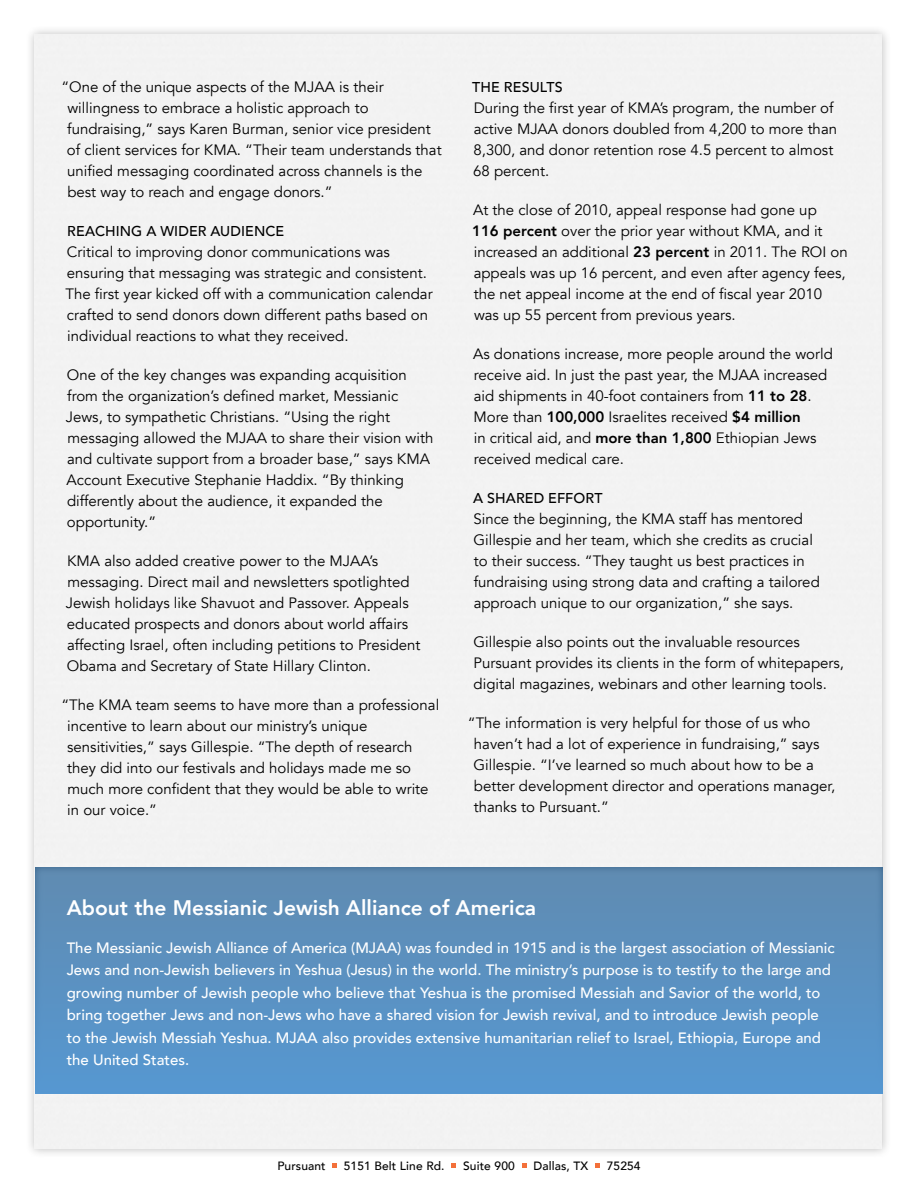
<style>
.page{position:relative;width:918px;height:1188px;background:#fff}
.page>*{position:absolute;margin:0;border:0;box-sizing:border-box;transform-origin:0 0}
.t1{font:800 21px "Avenir";color:#fff}
.t2{font:15px/21px "Avenir";color:#000}
.t3{font:500 15px/22.5px "Avenir";color:#fff}
.t4{font:500 14.25px "Avenir";letter-spacing:.01em;color:#000}
.t5{font:500 12px "Avenir";letter-spacing:.01em;color:#000}
.s1{font-weight:800}
</style>
<div class="page">
<div style="left:25px;top:25px;width:866px;height:1133px;background:#000;opacity:.25"></div>
<div style="left:34px;top:34px;width:848px;height:1115px;background:#f2f2f2"></div>
<div style="left:27px;top:859px;width:864px;height:243px;background:#f3f3f3"></div>
<div style="left:35px;top:867px;width:848px;height:227px;background:linear-gradient(to bottom,#5f8ab0,#5698d2)"></div>
<svg style="left:332px;top:1163px;width:5px;height:5px"></svg>
<svg style="left:452px;top:1163px;width:4px;height:4px"></svg>
<svg style="left:522px;top:1163px;width:4px;height:5px"></svg>
<svg style="left:595px;top:1163px;width:5px;height:5px"></svg>
<p class="t2" style="left:67px;top:77px;width:376px;text-indent:-6px">“One of the unique aspects of the MJAA is their willingness to embrace a holistic approach to fundraising,” says Karen Burman, senior vice president of client services for KMA. “Their team understands that unified messaging coordinated across channels is the best way to reach and engage donors.”</p>
<p class="t4" style="left:67px;top:219px;width:219px">Reachi ng a wi der audi ence</p>
<p class="t2" style="left:65px;top:242px;width:369px">Critical to improving donor communications was ensuring that messaging was strategic and consistent.<br>The first year kicked off with a communication calendar crafted to send donors down different paths based on individual reactions to what they received.</p>
<p class="t2" style="left:66px;top:365px;width:369px">One of the key changes was expanding acquisition from the organization’s defined market, Messianic Jews, to sympathetic Christians. “Using the right messaging allowed the MJAA to share their vision with and cultivate support from a broader base,” says KMA Account Executive Stephanie Haddix. “By thinking differently about the audience, it expanded the opportunity.”</p>
<p class="t2" style="left:66px;top:551px;width:356px">KMA also added creative power to the MJAA’s messaging. Direct mail and newsletters spotlighted Jewish holidays like Shavuot and Passover. Appeals educated prospects and donors about world affairs affecting Israel, often including petitions to President Obama and Secretary of State Hillary Clinton.</p>
<p class="t2" style="left:67px;top:695px;width:374px;text-indent:-6px">“The KMA team seems to have more than a professional incentive to learn about our ministry’s unique sensitivities,” says Gillespie. “The depth of research they did into our festivals and holidays made me so much more confident that they would be able to write in our voice.”</p>
<p class="t4" style="left:472px;top:75px;width:76px">Th e results</p>
<p class="t2" style="left:473px;top:98px;width:365px">During the first year of KMA’s program, the number of active MJAA donors doubled from 4,200 to more than 8,300, and donor retention rose 4.5 percent to almost 68 percent.</p>
<p class="t2" style="left:472px;top:200px;width:377px">At the close of 2010, appeal response had gone up<br><span class="s1">116 percent</span> over the prior year without KMA, and it increased an additional <span class="s1">23 percent</span> in 2011. The ROI on appeals was up 16 percent, and even after agency fees, the net appeal income at the end of fiscal year 2010 was up 55 percent from previous years.</p>
<p class="t2" style="left:473px;top:344px;width:361px">As donations increase, more people around the world receive aid. In just the past year, the MJAA increased aid shipments in 40-foot containers from <span class="s1">11 to 28</span>.<br>More than <span class="s1">100,000</span> Israelites received <span class="s1">$4 million<br></span>in critical aid, and <span class="s1">more than 1,800</span> Ethiopian Jews received medical care.</p>
<p class="t4" style="left:473px;top:486px;width:128px">A shared effort</p>
<p class="t2" style="left:473px;top:509px;width:348px">Since the beginning, the KMA staff has mentored Gillespie and her team, which she credits as crucial to their success. “They taught us best practices in fundraising using strong data and crafting a tailored approach unique to our organization,” she says.</p>
<p class="t2" style="left:474px;top:632px;width:372px">Gillespie also points out the invaluable resources<br>Pursuant provides its clients in the form of whitepapers, digital magazines, webinars and other learning tools.</p>
<p class="t2" style="left:474px;top:713px;width:363px;text-indent:-6px">“The information is very helpful for those of us who haven’t had a lot of experience in fundraising,” says Gillespie. “I’ve learned so much about how to be a better development director and operations manager, thanks to Pursuant.”</p>
<h1 class="t1" style="left:67px;top:889px;width:471px">About the Messianic Jewish Alliance of America</h1>
<p class="t3" style="left:67px;top:936px;width:769px">The Messianic Jewish Alliance of America (MJAA) was founded in 1915 and is the largest association of Messianic Jews and non-Jewish believers in Yeshua (Jesus) in the world. The ministry’s purpose is to testify to the large and growing number of Jewish people who believe that Yeshua is the promised Messiah and Savior of the world, to bring together Jews and non-Jews who have a shared vision for Jewish revival, and to introduce Jewish people to the Jewish Messiah Yeshua. MJAA also provides extensive humanitarian relief to Israel, Ethiopia, Europe and the U nited States.</p>
<p class="t5" style="left:277px;top:1155px;width:50px">Pursuant</p>
<p class="t5" style="left:344px;top:1155px;width:102px">5151 Belt Line Rd.</p>
<p class="t5" style="left:463px;top:1155px;width:53px">Suite 900</p>
<p class="t5" style="left:533px;top:1155px;width:56px">Dallas, TX</p>
<p class="t5" style="left:607px;top:1155px;width:35px">75254</p>
</div>
